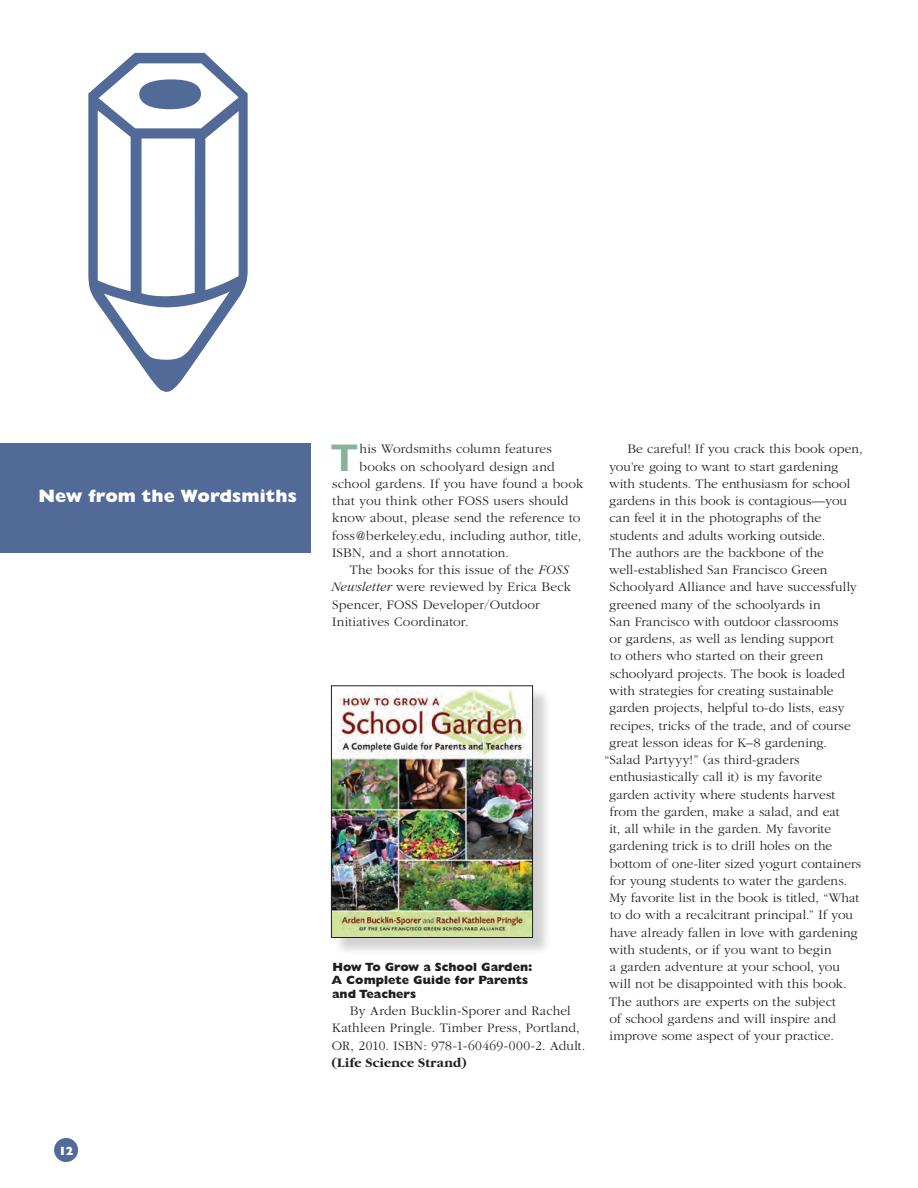
<style>
.page{position:relative;width:918px;height:1188px;background:#fff}
.page>*{position:absolute;margin:0;border:0;box-sizing:border-box;transform-origin:0 0}
.t1{font:700 38.85px "Gill Sans";color:#88b398}
.t2{font:800 18px "Gill Sans";color:#fff}
.t3{font:300 13.5px/17.2px "Garamond";letter-spacing:.005em;color:#231f20;text-align:center}
.t4{font:700 13.5px "Garamond";letter-spacing:.015em;color:#231f20}
.t5{font:800 12px/13.5px "Gill Sans";color:#231f20}
.t6{font:800 12px "Gill Sans";color:#fff}
.s1{font-style:italic}
</style>
<div class="page">
<div style="left:54px;top:1138px;width:24px;height:24px;background:#516a98;border-radius:50%"></div>
<div style="left:0;top:443px;width:310px;height:110px;background:#516a98"></div>
<div style="left:333px;top:688px;width:218px;height:269px;background:#231f20;opacity:.2"></div>
<img style="left:333px;top:688px;width:198px;height:248px">
<div style="left:331px;top:685px;width:202px;height:253px;border:1px solid #231f20"></div>
<svg style="left:88px;top:53px;width:160px;height:339px"></svg>
<h2 class="t2" style="left:39px;top:485px;width:260px">New from the Wordsmiths</h2>
<p class="t6" style="left:58px;top:1143px;width:17px">12</p>
<h1 class="t1" style="left:330px;top:435px;width:29px">T</h1>
<p class="t3" style="left:359px;top:441px;width:194px">his Wordsmiths column features</p>
<p class="t3" style="left:360px;top:458px;width:197px">books on schoolyard design and</p>
<p class="t3" style="left:332px;top:475px;width:253px">school gardens. If you have found a book</p>
<p class="t3" style="left:333px;top:493px;width:237px">that you think other FOSS users should</p>
<p class="t3" style="left:332px;top:510px;width:250px">know about, please send the reference to</p>
<p class="t3" style="left:332px;top:527px;width:251px">foss@berkeley.edu, including author, title,</p>
<p class="t3" style="left:332px;top:544px;width:179px">ISBN, and a short annotation.</p>
<p class="t3" style="left:350px;top:562px;width:220px">The books for this issue of the <span class="s1">FOSS</span></p>
<p class="t3" style="left:331px;top:579px;width:241px"><span class="s1">Newsletter</span> were reviewed by Erica Beck</p>
<p class="t3" style="left:332px;top:596px;width:209px">Spencer, FOSS Developer/Outdoor</p>
<p class="t3" style="left:332px;top:613px;width:138px">Initiatives Coordinator.</p>
<p class="t5" style="left:331px;top:960px;width:203px">How To Grow a School Garden:<br>A Complete Guide for Parents and Teachers</p>
<p class="t3" style="left:332px;top:1003px;width:255px">By Arden Bucklin-Sporer and Rachel<br>Kathleen Pringle. Timber Press, Portland,<br>OR, 2010. ISBN: 978-1-60469-000-2. Adult.</p>
<p class="t4" style="left:332px;top:1056px;width:136px">(Life Science Strand)</p>
<p class="t3" style="left:627px;top:441px;width:237px">Be careful! If you crack this book open,</p>
<p class="t3" style="left:609px;top:458px;width:230px">you’re going to want to start gardening</p>
<p class="t3" style="left:609px;top:475px;width:243px">with students. The enthusiasm for school</p>
<p class="t3" style="left:609px;top:493px;width:239px">gardens in this book is contagious—you</p>
<p class="t3" style="left:610px;top:510px;width:213px">can feel it in the photographs of the</p>
<p class="t3" style="left:610px;top:527px;width:217px">students and adults working outside.</p>
<p class="t3" style="left:609px;top:544px;width:216px">The authors are the backbone of the</p>
<p class="t3" style="left:609px;top:562px;width:220px">well-established San Francisco Green</p>
<p class="t3" style="left:610px;top:579px;width:249px">Schoolyard Alliance and have successfully</p>
<p class="t3" style="left:609px;top:596px;width:213px">greened many of the schoolyards in</p>
<p class="t3" style="left:610px;top:613px;width:230px">San Francisco with outdoor classrooms</p>
<p class="t3" style="left:610px;top:631px;width:226px">or gardens, as well as lending support</p>
<p class="t3" style="left:610px;top:648px;width:215px">to others who started on their green</p>
<p class="t3" style="left:610px;top:665px;width:237px">schoolyard projects. The book is loaded</p>
<p class="t3" style="left:609px;top:682px;width:226px">with strategies for creating sustainable</p>
<p class="t3" style="left:609px;top:700px;width:237px">garden projects, helpful to-do lists, easy</p>
<p class="t3" style="left:610px;top:717px;width:243px">recipes, tricks of the trade, and of course</p>
<p class="t3" style="left:609px;top:734px;width:219px">great lesson ideas for K–8 gardening.</p>
<p class="t3" style="left:604px;top:751px;width:197px">“Salad Partyyy!” (as third-graders</p>
<p class="t3" style="left:610px;top:769px;width:214px">enthusiastically call it) is my favorite</p>
<p class="t3" style="left:609px;top:786px;width:228px">garden activity where students harvest</p>
<p class="t3" style="left:610px;top:803px;width:231px">from the garden, make a salad, and eat</p>
<p class="t3" style="left:610px;top:820px;width:223px">it, all while in the garden. My favorite</p>
<p class="t3" style="left:609px;top:838px;width:225px">gardening trick is to drill holes on the</p>
<p class="t3" style="left:610px;top:855px;width:253px">bottom of one-liter sized yogurt containers</p>
<p class="t3" style="left:610px;top:872px;width:239px">for young students to water the gardens.</p>
<p class="t3" style="left:609px;top:889px;width:251px">My favorite list in the book is titled, “What</p>
<p class="t3" style="left:610px;top:907px;width:245px">to do with a recalcitrant principal.” If you</p>
<p class="t3" style="left:610px;top:924px;width:249px">have already fallen in love with gardening</p>
<p class="t3" style="left:609px;top:941px;width:224px">with students, or if you want to begin</p>
<p class="t3" style="left:610px;top:958px;width:232px">a garden adventure at your school, you</p>
<p class="t3" style="left:609px;top:976px;width:239px">will not be disappointed with this book.</p>
<p class="t3" style="left:609px;top:993px;width:228px">The authors are experts on the subject</p>
<p class="t3" style="left:610px;top:1010px;width:228px">of school gardens and will inspire and</p>
<p class="t3" style="left:610px;top:1027px;width:226px">improve some aspect of your practice.</p>
</div>
